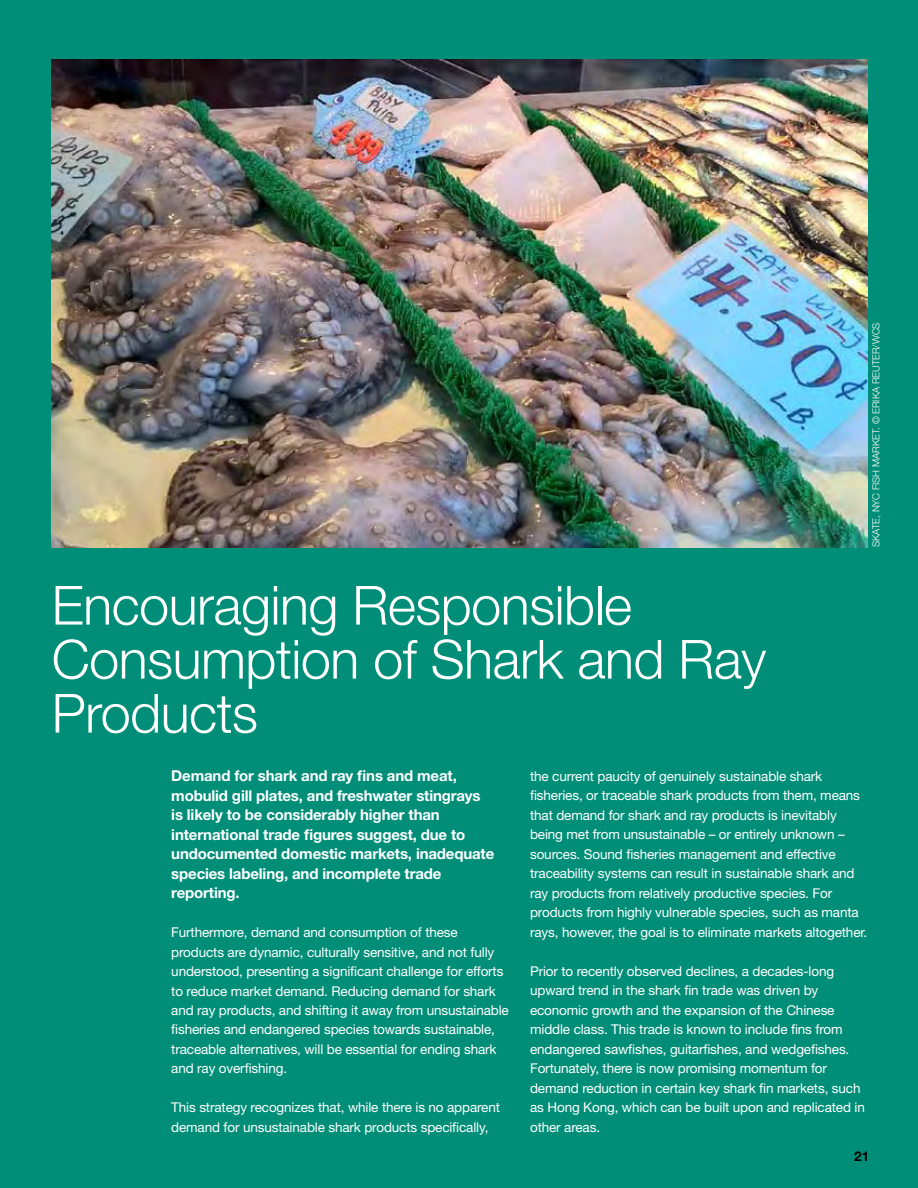
<style>
.page{position:relative;width:918px;height:1188px;background:#fff}
.page>*{position:absolute;margin:0;border:0;box-sizing:border-box;transform-origin:0 0}
.t1{font:300 54px/54px "Helvetica Neue LT Std";letter-spacing:-.01em;color:#fff}
.t2{font:700 15px/19.5px "Helvetica Neue LT Std";letter-spacing:-.01em;color:#fff}
.t3{font:13.5px/19.5px "Helvetica Neue LT Std";letter-spacing:-.01em;color:#fff}
.t4{font:700 13.5px "Helvetica Neue LT Std";color:#000}
.t5{font:300 9.75px "Helvetica Neue LT Std";color:#fff}
</style>
<div class="page">
<div style="left:1px;top:0;width:917px;height:1188px;background:#008e78"></div>
<img style="left:52px;top:60px;width:816px;height:487px">
<p class="t5" style="left:870px;top:547px;width:226px;rotate:-90deg">Skate, NYC fish market. © Erika Reuter/WCS</p>
<h1 class="t1" style="left:52px;top:577px;width:716px">Encouraging Responsible<br>Consumption of Shark and Ray<br>Products</h1>
<p class="t2" style="left:171px;top:766px;width:325px">Demand for shark and ray fins and meat, mobulid gill plates, and freshwater stingrays is likely to be considerably higher than international trade figures suggest, due to undocumented domestic markets, inadequate species labeling, and incomplete trade reporting.</p>
<p class="t3" style="left:171px;top:922px;width:339px">Furthermore, demand and consumption of these products are dynamic, culturally sensitive, and not fully understood, presenting a significant challenge for efforts to reduce market demand. Reducing demand for shark and ray products, and shifting it away from unsustainable fisheries and endangered species towards sustainable, traceable alternatives, will be essential for ending shark and ray overfishing.</p>
<p class="t3" style="left:171px;top:1098px;width:330px">This strategy recognizes that, while there is no apparent demand for unsustainable shark products specifically,</p>
<p class="t3" style="left:530px;top:766px;width:339px">the current paucity of genuinely sustainable shark fisheries, or traceable shark products from them, means that demand for shark and ray products is inevitably being met from unsustainable – or entirely unknown – sources. Sound fisheries management and effective traceability systems can result in sustainable shark and ray products from relatively productive species. For products from highly vulnerable species, such as manta rays, however, the goal is to eliminate markets altogether.</p>
<p class="t3" style="left:530px;top:961px;width:336px">Prior to recently observed declines, a decades-long upward trend in the shark fin trade was driven by economic growth and the expansion of the Chinese middle class. This trade is known to include fins from endangered sawfishes, guitarfishes, and wedgefishes.<br>Fortunately, there is now promising momentum for demand reduction in certain key shark fin markets, such as Hong Kong, which can be built upon and replicated in other areas.</p>
<p class="t4" style="left:854px;top:1148px;width:16px">21</p>
</div>
